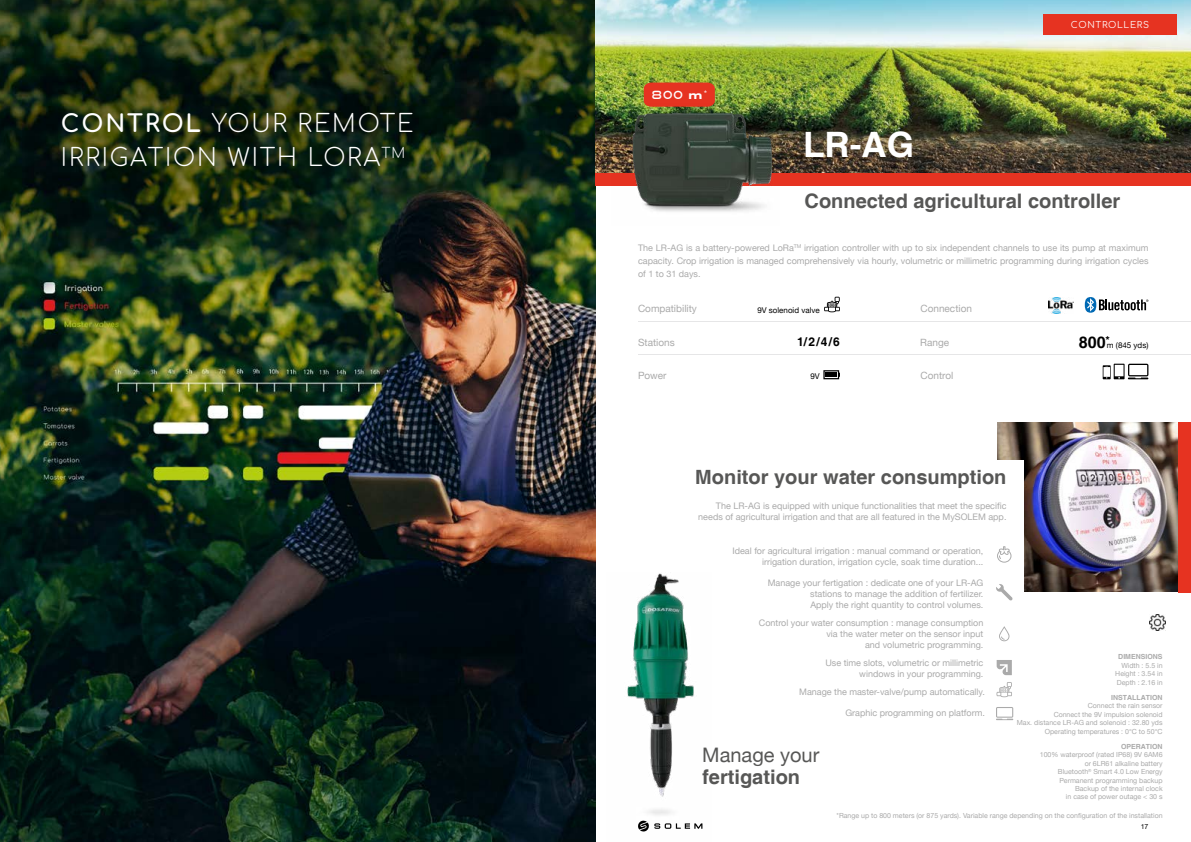
<style>
.page{position:relative;width:1191px;height:842px;background:#fff}
.page>*{position:absolute;margin:0;border:0;box-sizing:border-box;transform-origin:0 0}
.t1{font:700 35px "Helvetica";color:#fff}
.t2{font:300 24px/34px "Comfortaa";letter-spacing:.075em;color:#fff}
.t3{font:700 20px "Helvetica";color:#575756}
.t4{font:20px "Helvetica Neue";color:#575756}
.t5{font:700 12px "Helvetica";color:#000}
.t6{font:11.2px "Good Times Rg";color:#fff}
.t7{font:10px "Helvetica Neue";color:#aaa}
.t8{font:9px/10.8px "Helvetica Neue";color:#aaa;text-align:right}
.t9{font:9px "Comfortaa";letter-spacing:.075em;color:#fff}
.t10{font:8px "Helvetica Neue";color:#000}
.t11{font:7px/8.4px "Helvetica Neue";color:#aaa;text-align:right}
.t12{font:700 7px "Helvetica";color:#aaa}
.t13{font:7px "Helvetica Neue";color:#000}
.s1{font-weight:700}
.s2{font-family:"Eurostile BQ";font-weight:700;font-stretch:expanded}
.s3{font-family:"Helvetica";font-weight:700;font-size:16px}
</style>
<div class="page">
<img style="left:0;top:0;width:595px;height:842px">
<img style="left:997px;top:422px;width:181px;height:170px">
<div style="left:946px;top:460px;width:77px;height:140px;background:#fff"></div>
<img style="left:595px;top:0;width:596px;height:173px">
<hr style="left:638px;top:354px;width:184px;height:1px;background:#e6e6e7">
<hr style="left:638px;top:321px;width:184px;height:1px;background:#e6e6e7">
<hr style="left:822px;top:354px;width:369px;height:1px;background:#e6e6e7">
<hr style="left:822px;top:321px;width:369px;height:1px;background:#e6e6e7">
<svg style="left:823px;top:370px;width:17px;height:9px"></svg>
<svg style="left:824px;top:297px;width:16px;height:15px"></svg>
<svg style="left:1084px;top:297px;width:64px;height:16px"></svg>
<img style="left:1048px;top:297px;width:25px;height:16px">
<div style="left:1178px;top:422px;width:13px;height:171px;background:#e63321"></div>
<img style="left:1149px;top:615px;width:16px;height:15px">
<svg style="left:1102px;top:364px;width:46px;height:15px"></svg>
<svg style="left:996px;top:682px;width:16px;height:15px"></svg>
<svg style="left:996px;top:660px;width:15px;height:15px"></svg>
<svg style="left:996px;top:584px;width:16px;height:17px"></svg>
<svg style="left:999px;top:626px;width:10px;height:15px"></svg>
<svg style="left:644px;top:83px;width:71px;height:20px"></svg>
<svg style="left:996px;top:707px;width:17px;height:13px"></svg>
<img style="left:627px;top:573px;width:76px;height:259px">
<div style="left:1043px;top:14px;width:133px;height:21px;background:#e63321"></div>
<div style="left:595px;top:173px;width:596px;height:12px;background:#e63321"></div>
<img style="left:611px;top:103px;width:168px;height:109px">
<h2 class="t2" style="left:61px;top:103px;width:354px"><span class="s1">CONTROL</span> YOUR REMOTE<br>IRRIGATION WITH LORA<sup>TM</sup></h2>
<p class="t6" style="left:652px;top:88px;width:56px">800 <span class="s2">m</span><sup>*</sup></p>
<h1 class="t1" style="left:803px;top:123px;width:112px">LR-AG</h1>
<p class="t9" style="left:1070px;top:17px;width:80px">CONTROLLERS</p>
<h3 class="t3" style="left:804px;top:189px;width:317px">Connected agricultural controller</h3>
<p class="t8" style="left:638px;top:242px;width:512px;line-height:13px;text-align:justify">The LR-AG is a battery-powered LoRa<sup>TM</sup> irrigation controller with up to six independent channels to use its pump at maximum capacity. Crop irrigation is managed comprehensively via hourly, volumetric or millimetric programming during irrigation cycles of 1 to 31 days.</p>
<p class="t7" style="left:638px;top:302px;width:60px">Compatibility</p>
<p class="t10" style="left:757px;top:304px;width:64px">9V solenoid valve</p>
<p class="t7" style="left:920px;top:302px;width:53px">Connection</p>
<p class="t7" style="left:638px;top:335px;width:38px">Stations</p>
<h3 class="t5" style="left:797px;top:334px;width:44px">1/2/4/6</h3>
<p class="t7" style="left:920px;top:335px;width:30px">Range</p>
<p class="t10" style="left:1078px;top:340px;width:71px"><span class="s3">800</span><sup>*</sup>m (845 yds)</p>
<p class="t7" style="left:638px;top:368px;width:30px">Power</p>
<p class="t10" style="left:810px;top:371px;width:11px">9V</p>
<p class="t7" style="left:920px;top:368px;width:34px">Control</p>
<h3 class="t3" style="left:695px;top:465px;width:313px">Monitor your water consumption</h3>
<p class="t8" style="left:698px;top:501px;width:310px">The LR-AG is equipped with unique functionalities that meet the specific needs of agricultural irrigation and that are all featured in the MySOLEM app.</p>
<p class="t8" style="left:732px;top:546px;width:252px">Ideal for agricultural irrigation : manual command or operation, irrigation duration, irrigation cycle, soak time duration...</p>
<p class="t8" style="left:810px;top:578px;width:175px;text-align:justify;text-indent:-43px">Manage your fertigation : dedicate one of your LR-AG stations to manage the addition of fertilizer.<br>Apply the right quantity to control volumes.</p>
<p class="t8" style="left:759px;top:618px;width:226px">Control your water consumption : manage consumption via the water meter on the sensor input<br>and volumetric programming.</p>
<p class="t8" style="left:825px;top:658px;width:160px">Use time slots, volumetric or millimetric windows in your programming.</p>
<p class="t8" style="left:799px;top:687px;width:187px">Manage the master-valve/pump automatically.</p>
<h3 class="t4" style="left:702px;top:741px;width:119px">Manage your</h3>
<h3 class="t3" style="left:702px;top:765px;width:99px">fertigation</h3>
<p class="t8" style="left:845px;top:708px;width:141px">Graphic programming on platform.</p>
<p class="t12" style="left:1118px;top:653px;width:46px">DIMENSIONS</p>
<p class="t11" style="left:1115px;top:661px;width:49px;text-align:justify;text-indent:6px">Width : 5.5 in Height : 3.54 in Depth : 2.16 in</p>
<p class="t12" style="left:1111px;top:693px;width:53px">INSTALLATION</p>
<p class="t11" style="left:1016px;top:702px;width:147px">Connect the rain sensor<br>Connect the 9V impulsion solenoid<br>Max. distance LR-AG and solenoid : 32.80 yds Operating temperatures : 0°C to 50°C</p>
<p class="t12" style="left:1121px;top:742px;width:43px">OPERATION</p>
<p class="t11" style="left:1039px;top:751px;width:124px">100% waterproof (rated IP68) 9V 6AM6 or 6LR61 alkaline battery<br>Bluetooth<sup>®</sup> Smart 4.0 Low Energy<br>Permanent programming backup<br>Backup of the internal clock<br>in case of power outage &lt; 30 s</p>
<p class="t11" style="left:836px;top:812px;width:327px">*Range up to 800 meters (or 875 yards). Variable range depending on the configuration of the installation</p>
<p class="t13" style="left:1140px;top:821px;width:9px">17</p>
</div>
